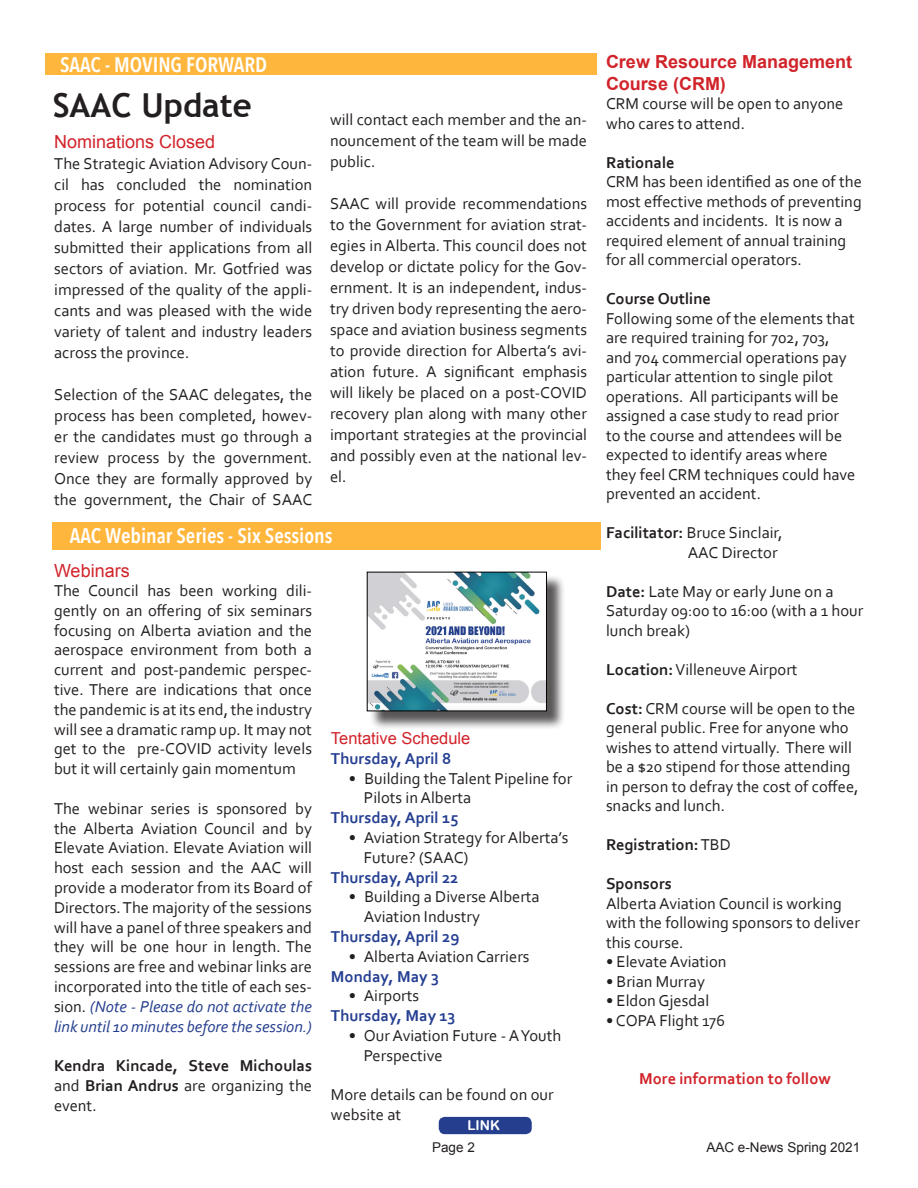
<style>
.page{position:relative;width:918px;height:1188px;background:#fff}
.page>*{position:absolute;margin:0;border:0;box-sizing:border-box;transform-origin:0 0}
.t1{font:700 33px "Trebuchet MS";color:#231f20}
.t2{font:600 21px "Avenir Next Condensed";color:#fff}
.t3{font:700 18px/21.6px "Arial";color:#d1232a}
.t4{font:18px "Arial";color:#d1232a}
.t5{font:16.5px/21px "Corbel";color:#231f20}
.t6{font:700 16.5px/19.8px "Corbel";color:#231f20;text-align:justify}
.t7{font:700 16.5px "Corbel";color:#243e91}
.t8{font:700 16.5px "Corbel";color:#d1232a}
.t9{font:16.5px "Arial";color:#d1232a}
.t10{font:13.5px "Arial";color:#231f20}
.t11{font:13.5px "Arial Rounded MT Bold";color:#fff}
.s1{font-style:italic;color:#253f8e}
.s2{font-weight:400}
.s3{font-weight:700}
</style>
<div class="page">
<div style="left:53px;top:523px;width:547px;height:27px;background:#ffb63d"></div>
<div style="left:45px;top:53px;width:552px;height:22px;background:#ffb63d"></div>
<div style="left:439px;top:1117px;width:93px;height:17px;background:#253f8e;border-radius:6px"></div>
<div style="left:369px;top:574px;width:197px;height:156px;background:#231f20;opacity:.75"></div>
<img style="left:369px;top:574px;width:176px;height:135px">
<div style="left:367px;top:572px;width:180px;height:139px;border:1px solid #000"></div>
<p class="t2" style="left:60px;top:46px;width:209px">SAAC - MOVING FORWARD</p>
<p class="t1" style="left:53px;top:85px;width:201px">SAAC Update</p>
<p class="t4" style="left:54px;top:130px;width:163px">Nominations Closed</p>
<p class="t5" style="left:54px;top:152px;width:260px;text-align:justify">The Strategic Aviation Advisory Coun&shy;cil has concluded the nomination process for potential council candi&shy;dates. A large number of individuals submitted their applications from all sectors of aviation. Mr. Gotfried was impressed of the quality of the appli&shy;cants and was pleased with the wide variety of talent and industry leaders across the province.</p>
<p class="t5" style="left:54px;top:383px;width:260px;text-align:justify">Selection of the SAAC delegates, the process has been completed, howev&shy;er the candidates must go through a review process by the government.<br>Once they are formally approved by the government, the Chair of SAAC</p>
<p class="t5" style="left:330px;top:109px;width:259px;text-align:justify">will contact each member and the an&shy;nouncement of the team will be made public.</p>
<p class="t5" style="left:330px;top:193px;width:259px;text-align:justify">SAAC will provide recommendations to the Government for aviation strat&shy;egies in Alberta. This council does not develop or dictate policy for the Gov&shy;ernment. It is an independent, indus&shy;try driven body representing the aero&shy;space and aviation business segments to provide direction for Alberta’s avi&shy;ation future. A significant emphasis will likely be placed on a post-COVID recovery plan along with many other important strategies at the provincial and possibly even at the national lev&shy;el.</p>
<p class="t2" style="left:70px;top:518px;width:264px">AAC Webinar Series - Six Sessions</p>
<p class="t4" style="left:54px;top:559px;width:77px">Webinars</p>
<p class="t5" style="left:54px;top:580px;width:260px;line-height:19.8px;text-align:justify">The Council has been working dili&shy;gently on an offering of six seminars focusing on Alberta aviation and the aerospace environment from both a current and post-pandemic perspec&shy;tive. There are indications that once the pandemic is at its end, the industry will see a dramatic ramp up. It may not get to the pre-COVID activity levels but it will certainly gain momentum</p>
<p class="t5" style="left:54px;top:798px;width:260px;line-height:19.8px;text-align:justify">The webinar series is sponsored by the Alberta Aviation Council and by Elevate Aviation. Elevate Aviation will host each session and the AAC will provide a moderator from its Board of Directors. The majority of the sessions will have a panel of three speakers and they will be one hour in length. The sessions are free and webinar links are incorporated into the title of each ses&shy;sion. <span class="s1">(Note - Please do not activate the link until 10 minutes before the session.)</span></p>
<p class="t6" style="left:54px;top:1055px;width:260px">Kendra Kincade, Steve Michoulas <span class="s2">and</span> Brian Andrus <span class="s2">are organizing the event.</span></p>
<p class="t9" style="left:331px;top:727px;width:141px">Tentative Schedule</p>
<p class="t7" style="left:331px;top:748px;width:122px">Thursday, April 8</p>
<p class="t5" style="left:364px;top:768px;width:210px;line-height:19.8px;text-indent:-15px">• Building the Talent Pipeline for<br>Pilots in Alberta</p>
<p class="t7" style="left:331px;top:807px;width:129px">Thursday, April 15</p>
<p class="t5" style="left:364px;top:827px;width:206px;line-height:19.8px;text-indent:-15px">• Aviation Strategy for Alberta’s<br>Future? (SAAC)</p>
<p class="t7" style="left:331px;top:867px;width:129px">Thursday, April 22</p>
<p class="t5" style="left:349px;top:886px;width:192px">• Building a Diverse Alberta</p>
<p class="t5" style="left:364px;top:906px;width:118px">Aviation Industry</p>
<p class="t7" style="left:331px;top:926px;width:130px">Thursday, April 29</p>
<p class="t5" style="left:349px;top:945px;width:182px">• Alberta Aviation Carriers</p>
<p class="t7" style="left:331px;top:966px;width:110px">Monday, May 3</p>
<p class="t5" style="left:349px;top:985px;width:72px">• Airports</p>
<p class="t7" style="left:331px;top:1005px;width:126px">Thursday, May 13</p>
<p class="t5" style="left:364px;top:1025px;width:199px;line-height:19.8px;text-indent:-15px">• Our Aviation Future - A Youth<br>Perspective</p>
<p class="t5" style="left:331px;top:1085px;width:224px;line-height:19.8px">More details can be found on our website at</p>
<p class="t11" style="left:467px;top:1117px;width:34px">LINK</p>
<p class="t3" style="left:606px;top:51px;width:248px">Crew Resource Management<br>Course (CRM)</p>
<p class="t5" style="left:606px;top:93px;width:239px;line-height:19.5px">CRM course will be open to anyone who cares to attend.</p>
<p class="t6" style="left:606px;top:152px;width:70px">Rationale</p>
<p class="t5" style="left:606px;top:171px;width:257px;line-height:19.5px">CRM has been identified as one of the most effective methods of preventing accidents and incidents. It is now a required element of annual training for all commercial operators.</p>
<p class="t6" style="left:606px;top:288px;width:106px">Course Outline</p>
<p class="t5" style="left:606px;top:308px;width:251px;line-height:19.5px">Following some of the elements that are required training for 702, 703, and 704 commercial operations pay particular attention to single pilot operations. All participants will be assigned a case study to read prior to the course and attendees will be expected to identify areas where they feel CRM techniques could have prevented an accident.</p>
<p class="t5" style="left:606px;top:522px;width:178px"><span class="s3">Facilitator:</span> Bruce Sinclair,</p>
<p class="t5" style="left:688px;top:541px;width:91px">AAC Director</p>
<p class="t5" style="left:606px;top:581px;width:259px;line-height:19.5px"><span class="s3">Date:</span> Late May or early June on a<br>Saturday 09:00 to 16:00 (with a 1 hour lunch break)</p>
<p class="t5" style="left:606px;top:658px;width:193px"><span class="s3">Location:</span> Villeneuve Airport</p>
<p class="t5" style="left:606px;top:698px;width:254px;line-height:19.5px"><span class="s3">Cost:</span> CRM course will be open to the general public. Free for anyone who wishes to attend virtually. There will be a $20 stipend for those attending in person to defray the cost of coffee, snacks and lunch.</p>
<p class="t6" style="left:606px;top:834px;width:126px">Registration: <span class="s2">TBD</span></p>
<p class="t6" style="left:606px;top:873px;width:67px">Sponsors</p>
<p class="t5" style="left:606px;top:893px;width:256px;line-height:19.5px">Alberta Aviation Council is working with the following sponsors to deliver this course.</p>
<p class="t5" style="left:606px;top:951px;width:122px">• Elevate Aviation</p>
<p class="t5" style="left:606px;top:970px;width:100px">• Brian Murray</p>
<p class="t5" style="left:606px;top:990px;width:105px">• Eldon Gjesdal</p>
<p class="t5" style="left:606px;top:1009px;width:120px">• COPA Flight 176</p>
<p class="t8" style="left:639px;top:1068px;width:193px">More information to follow</p>
<p class="t10" style="left:432px;top:1139px;width:44px">Page 2</p>
<p class="t10" style="left:706px;top:1139px;width:155px">AAC e-News Spring 2021</p>
</div>
